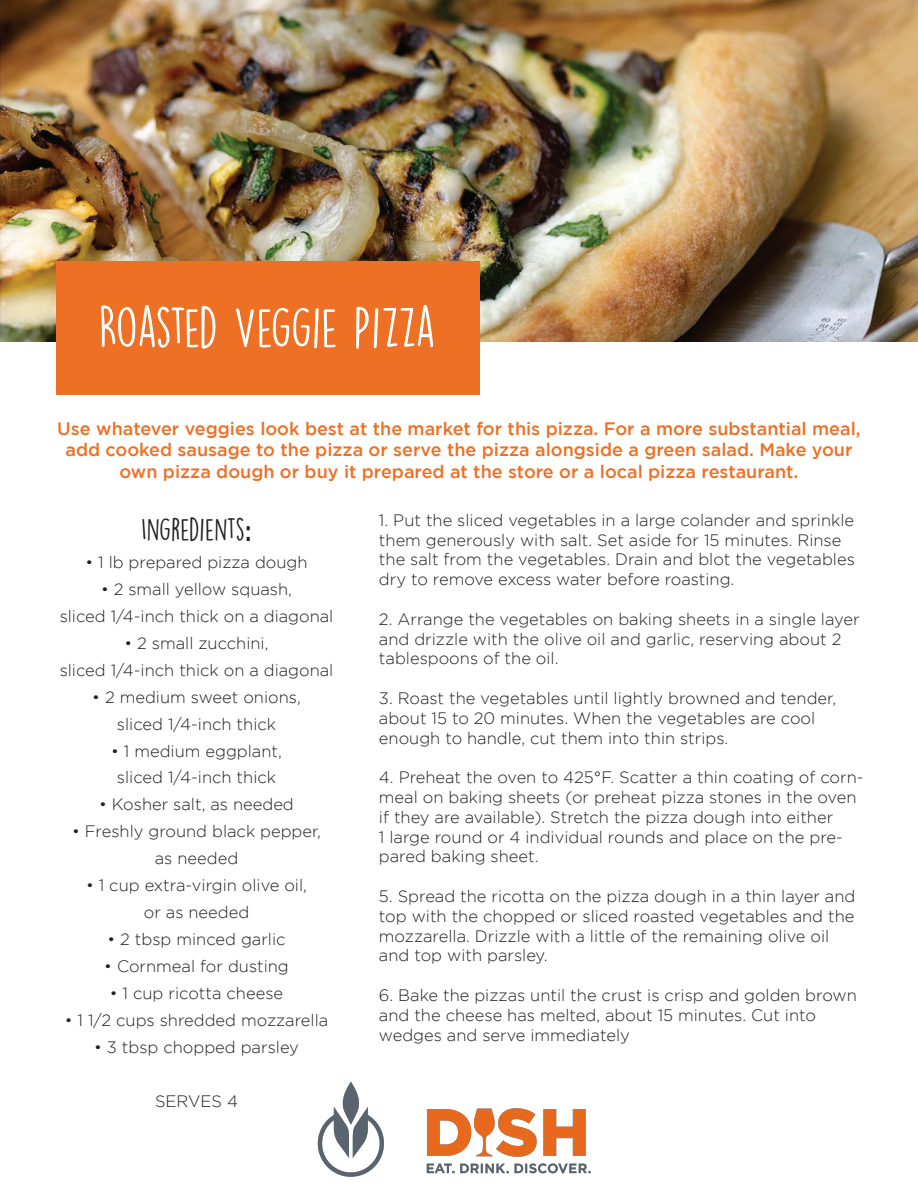
<style>
.page{position:relative;width:918px;height:1188px;background:#fff}
.page>*{position:absolute;margin:0;border:0;box-sizing:border-box;transform-origin:0 0}
.t1{font:51px "DK Lemon Yellow Sun";letter-spacing:-.03em;color:#fff}
.t2{font:28.5px "DK Lemon Yellow Sun";color:#231f20}
.t3{font:500 18px/21.6px "Gotham";color:#ed7025;text-align:center}
.t4{font:300 16.5px/19.8px "Gotham";color:#231f20}
.s1{font-family:"Raleway";font-weight:700}
</style>
<div class="page">
<img style="left:0;top:0;width:918px;height:341px">
<div style="left:56px;top:261px;width:424px;height:134px;background:#ed7025"></div>
<img style="left:317px;top:1081px;width:274px;height:96px">
<h1 class="t1" style="left:99px;top:297px;width:339px">ROASTED VEGGIE PIZZA</h1>
<p class="t3" style="left:57px;top:417px;width:805px">Use whatever veggies look best at the market for this pizza. For a more substantial meal, add cooked sausage to the pizza or serve the pizza alongside a green salad. Make your own pizza dough or buy it prepared at the store or a local pizza restaurant.</p>
<h2 class="t2" style="left:141px;top:512px;width:112px">INGREDIENTS<span class="s1">:</span></h2>
<p class="t4" style="left:85px;top:552px;width:224px">• 1 lb prepared pizza dough</p>
<p class="t4" style="left:60px;top:575px;width:275px;line-height:27px;text-align:center">• 2 small yellow squash,<br>sliced 1/4-inch thick on a diagonal</p>
<p class="t4" style="left:60px;top:629px;width:275px;line-height:27px;text-align:center">• 2 small zucchini,<br>sliced 1/4-inch thick on a diagonal</p>
<p class="t4" style="left:92px;top:683px;width:210px;line-height:27px;text-align:center">• 2 medium sweet onions, sliced 1/4-inch thick</p>
<p class="t4" style="left:111px;top:737px;width:172px;line-height:27px;text-align:center">• 1 medium eggplant, sliced 1/4-inch thick</p>
<p class="t4" style="left:99px;top:795px;width:196px">• Kosher salt, as needed</p>
<p class="t4" style="left:72px;top:818px;width:251px;line-height:27px;text-align:center">• Freshly ground black pepper, as needed</p>
<p class="t4" style="left:86px;top:872px;width:222px;line-height:27px;text-align:center">• 1 cup extra-virgin olive oil, or as needed</p>
<p class="t4" style="left:108px;top:930px;width:180px">• 2 tbsp minced garlic</p>
<p class="t4" style="left:104px;top:957px;width:186px">• Cornmeal for dusting</p>
<p class="t4" style="left:110px;top:984px;width:175px">• 1 cup ricotta cheese</p>
<p class="t4" style="left:65px;top:1011px;width:265px">• 1 1/2 cups shredded mozzarella</p>
<p class="t4" style="left:94px;top:1038px;width:206px">• 3 tbsp chopped parsley</p>
<p class="t4" style="left:155px;top:1092px;width:85px">SERVES 4</p>
<p class="t4" style="left:379px;top:510px;width:477px">1. Put the sliced vegetables in a large colander and sprinkle them generously with salt. Set aside for 15 minutes. Rinse the salt from the vegetables. Drain and blot the vegetables dry to remove excess water before roasting.</p>
<p class="t4" style="left:379px;top:609px;width:482px">2. Arrange the vegetables on baking sheets in a single layer and drizzle with the olive oil and garlic, reserving about 2 tablespoons of the oil.</p>
<p class="t4" style="left:379px;top:688px;width:459px">3. Roast the vegetables until lightly browned and tender, about 15 to 20 minutes. When the vegetables are cool enough to handle, cut them into thin strips.</p>
<p class="t4" style="left:379px;top:767px;width:486px">4. Preheat the oven to 425°F. Scatter a thin coating of corn&shy;meal on baking sheets (or preheat pizza stones in the oven if they are available). Stretch the pizza dough into either<br>1 large round or 4 individual rounds and place on the pre&shy;pared baking sheet.</p>
<p class="t4" style="left:379px;top:886px;width:478px">5. Spread the ricotta on the pizza dough in a thin layer and top with the chopped or sliced roasted vegetables and the mozzarella. Drizzle with a little of the remaining olive oil and top with parsley.</p>
<p class="t4" style="left:379px;top:985px;width:479px">6. Bake the pizzas until the crust is crisp and golden brown and the cheese has melted, about 15 minutes. Cut into wedges and serve immediately</p>
</div>
